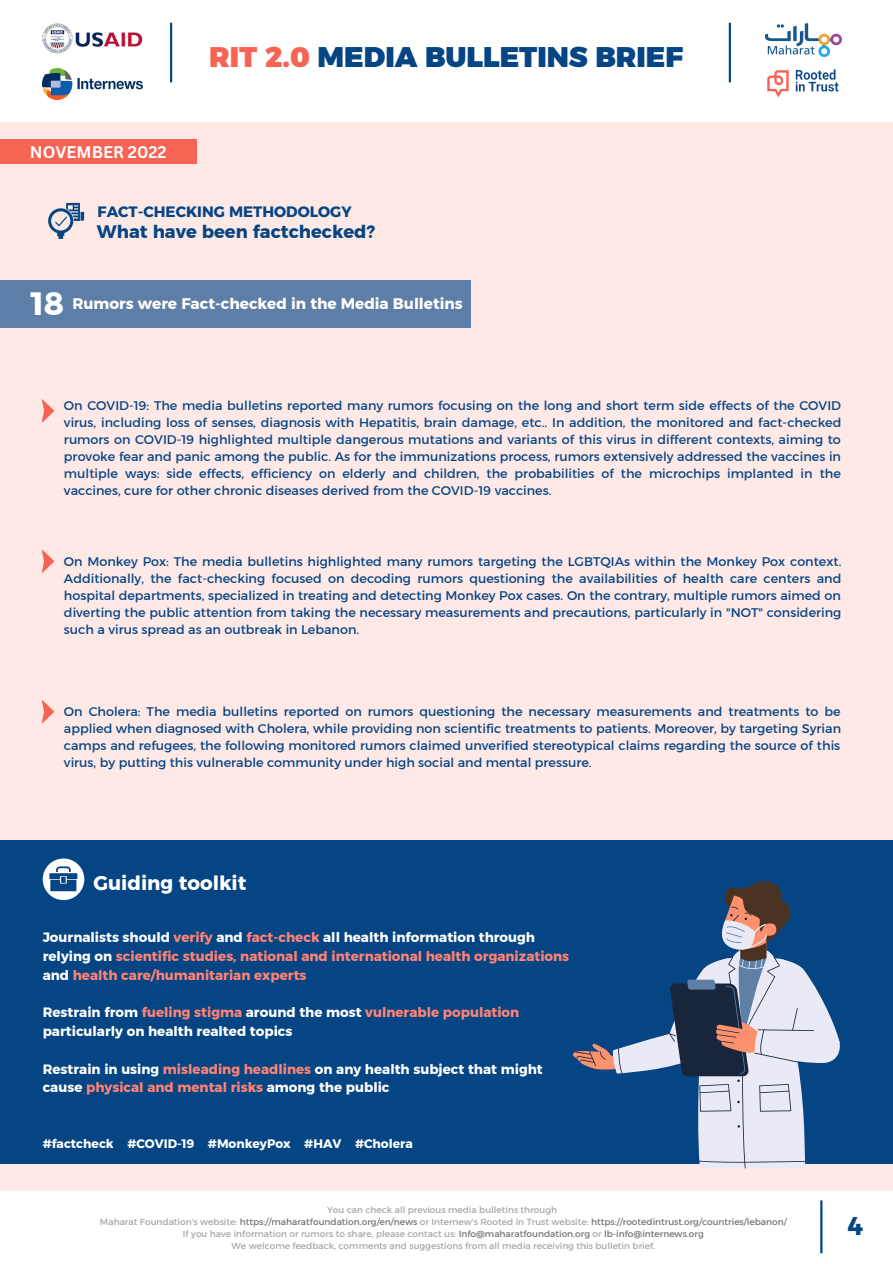
<style>
.page{position:relative;width:893px;height:1264px;background:#fff}
.page>*{position:absolute;margin:0;border:0;box-sizing:border-box;transform-origin:0 0}
.t1{font:28.35px "Kief Montaser Black";color:#064584}
.t2{font:25.5px "Kief Montaser Bold";color:#064584}
.t3{font:19.8px "Kief Montaser Bold";color:#fff}
.t4{font:18px "Kief Montaser Bold";color:#064584}
.t5{font:700 16.35px "Canva Sans";color:#fff}
.t6{font:15.3px "Kief Montaser Bold";color:#fff}
.t7{font:15px "Kief Montaser Bold";color:#064584}
.t8{font:13.5px/18.8px "Kief Montaser Bold";color:#fff}
.t9{font:13.5px/18.8px "Kief Montaser Bold";color:#ff8375}
.t10{font:12.75px/17px "Kief Montaser Regular";color:#064584;text-align:justify}
.t11{font:12.3px "Kief Montaser Bold";color:#fff}
.t12{font:9px/12px "Kief Montaser Regular";color:#a6a6a6;text-align:center}
.s1{color:#f76454}
.s2{font-size:32.25px}
.s3{color:#fff}
.s4{color:#ff8375}
.s5{color:#737373}
</style>
<div class="page">
<div style="left:0;top:0;width:892px;height:1262px;background:#ffe9e6"></div>
<div style="left:0;top:0;width:892px;height:121px;background:#fff"></div>
<hr style="left:170px;top:23px;width:2px;height:59px;background:#064584">
<hr style="left:728px;top:23px;width:3px;height:59px;background:#064584">
<div style="left:0;top:139px;width:197px;height:25px;background:#f76454"></div>
<div style="left:0;top:1191px;width:892px;height:71px;background:#fff"></div>
<hr style="left:820px;top:1200px;width:2px;height:53px;background:#064584">
<svg style="left:48px;top:203px;width:36px;height:36px"></svg>
<div style="left:0;top:840px;width:892px;height:324px;background:#064584"></div>
<svg style="left:573px;top:881px;width:267px;height:287px"></svg>
<div style="left:0;top:280px;width:470px;height:47px;background:#5d7ea6"></div>
<svg style="left:42px;top:399px;width:12px;height:23px"></svg>
<svg style="left:42px;top:550px;width:12px;height:22px"></svg>
<svg style="left:42px;top:700px;width:12px;height:23px"></svg>
<svg style="left:43px;top:858px;width:41px;height:42px"></svg>
<img style="left:43px;top:69px;width:100px;height:30px">
<img style="left:767px;top:69px;width:72px;height:29px">
<img style="left:765px;top:23px;width:76px;height:34px">
<img style="left:43px;top:23px;width:100px;height:31px">
<p class="t5" style="left:30px;top:141px;width:138px">NOVEMBER 2022</p>
<h1 class="t1" style="left:209px;top:39px;width:475px"><span class="s1">RIT 2.0</span> MEDIA BULLETINS BRIEF</h1>
<p class="t7" style="left:98px;top:202px;width:255px">FACT-CHECKING METHODOLOGY</p>
<h3 class="t4" style="left:97px;top:221px;width:280px">What have been factchecked?</h3>
<p class="t6" style="left:31px;top:294px;width:433px"><span class="s2">18</span> Rumors were Fact-checked in the Media Bulletins</p>
<p class="t10" style="left:64px;top:396px;width:779px">On COVID-19: The media bulletins reported many rumors focusing on the long and short term side effects of the COVID virus, including loss of senses, diagnosis with Hepatitis, brain damage, etc.. In addition, the monitored and fact-checked rumors on COVID-19 highlighted multiple dangerous mutations and variants of this virus in different contexts, aiming to provoke fear and panic among the public. As for the immunizations process, rumors extensively addressed the vaccines in multiple ways: side effects, efficiency on elderly and children, the probabilities of the microchips implanted in the vaccines, cure for other chronic diseases derived from the COVID-19 vaccines.</p>
<p class="t10" style="left:64px;top:552px;width:778px">On Monkey Pox: The media bulletins highlighted many rumors targeting the LGBTQIAs within the Monkey Pox context.<br>Additionally, the fact-checking focused on decoding rumors questioning the availabilities of health care centers and hospital departments, specialized in treating and detecting Monkey Pox cases. On the contrary, multiple rumors aimed on diverting the public attention from taking the necessary measurements and precautions, particularly in "NOT" considering such a virus spread as an outbreak in Lebanon.</p>
<p class="t10" style="left:64px;top:702px;width:778px">On Cholera: The media bulletins reported on rumors questioning the necessary measurements and treatments to be applied when diagnosed with Cholera, while providing non scientific treatments to patients. Moreover, by targeting Syrian camps and refugees, the following monitored rumors claimed unverified stereotypical claims regarding the source of this virus, by putting this vulnerable community under high social and mental pressure.</p>
<h3 class="t3" style="left:93px;top:870px;width:154px">Guiding toolkit</h3>
<p class="t9" style="left:43px;top:928px;width:528px"><span class="s3">Journalists should</span> verify <span class="s3">and</span> fact-check <span class="s3">all health information through relying on</span> scientific studies, national and international health organizations <span class="s3">and</span> health care/humanitarian experts</p>
<p class="t8" style="left:43px;top:1003px;width:478px">Restrain from <span class="s4">fueling stigma</span> around the most <span class="s4">vulnerable population </span>particularly on health realted topics</p>
<p class="t8" style="left:43px;top:1059px;width:501px">Restrain in using <span class="s4">misleading headlines</span> on any health subject that might cause <span class="s4">physical and mental risks</span> among the public</p>
<p class="t11" style="left:43px;top:1135px;width:371px">#factcheck #COVID-19 #MonkeyPox #HAV #Cholera</p>
<p class="t12" style="left:100px;top:1203px;width:688px">You can check all previous media bulletins through<br>Maharat Foundation's website: <span class="s5">https://maharatfoundation.org/en/news</span> or Internew's Rooted in Trust website: <span class="s5">https://rootedintrust.org/countries/lebanon/ </span>If you have information or rumors to share, please contact us: <span class="s5">Info@maharatfoundation.org</span> or <span class="s5">lb-info@internews.org<br></span>We welcome feedback, comments and suggestions from all media receiving this bulletin brief.</p>
<h2 class="t2" style="left:848px;top:1210px;width:17px">4</h2>
</div>
